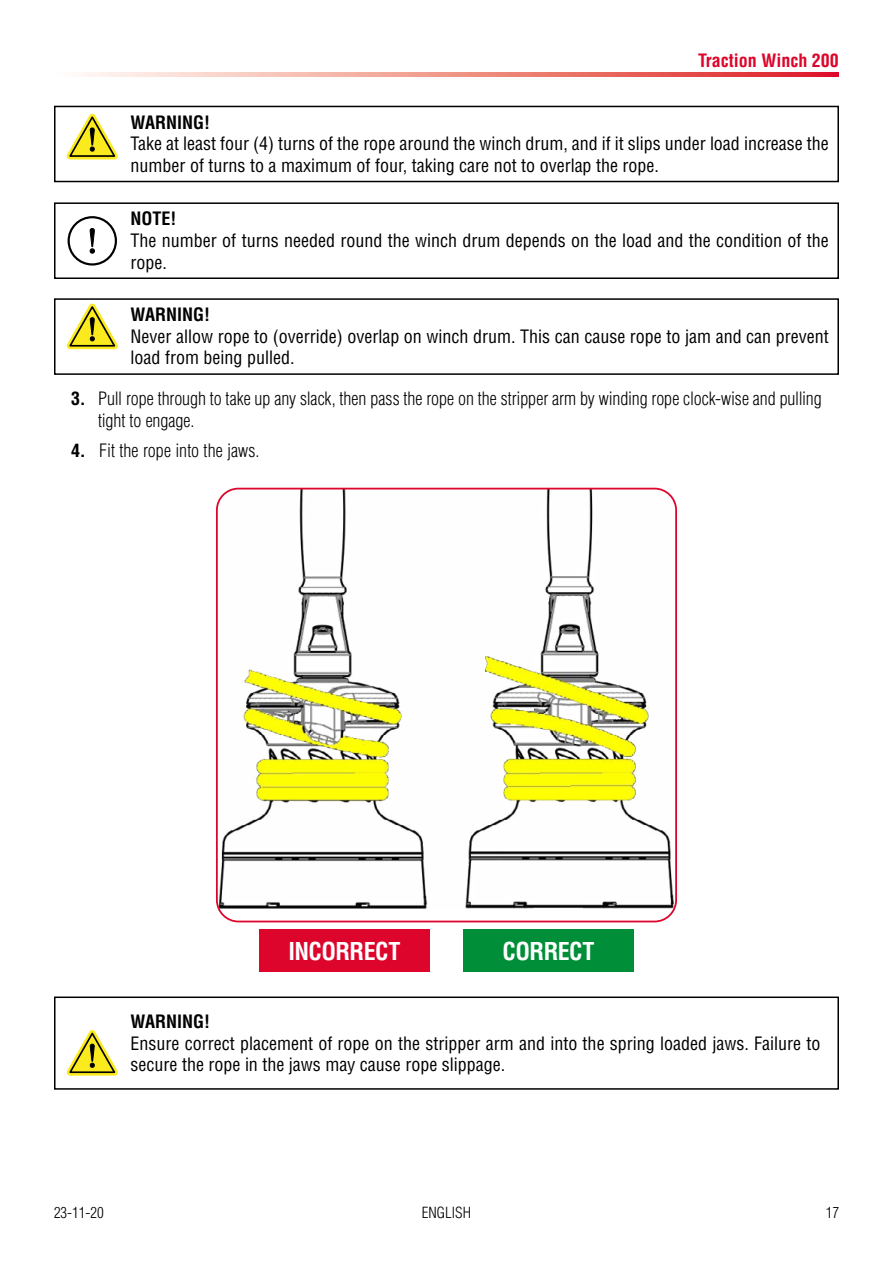
<style>
.page{position:relative;width:893px;height:1263px;background:#fff}
.page>*{position:absolute;margin:0;border:0;box-sizing:border-box;transform-origin:0 0}
.t1{font:700 condensed 24px "Helvetica LT Std";letter-spacing:-.02em;color:#fff}
.t2{font:condensed 18px/21.6px "Helvetica LT Std";color:#000}
.t3{font:300 condensed 18px/21.8px "Helvetica LT Std";letter-spacing:-.005em;color:#000}
.t4{font:700 condensed 18px "Helvetica LT Std";color:#000}
.t5{font:700 condensed 18px "Helvetica LT Std";color:#dd052b}
.t6{font:300 condensed 15px "Helvetica LT Std";color:#000}
.s1{font-weight:700}
</style>
<div class="page">
<svg style="left:85px;top:72px;width:754px;height:5px;background:#ee8e87"></svg>
<div style="left:54px;top:298px;width:785px;height:77px;border:2px solid #000"></div>
<svg style="left:67px;top:304px;width:51px;height:45px"></svg>
<div style="left:54px;top:106px;width:785px;height:76px;border:2px solid #000"></div>
<svg style="left:67px;top:114px;width:51px;height:45px"></svg>
<div style="left:54px;top:202px;width:785px;height:77px;border:2px solid #000"></div>
<div style="left:68px;top:216px;width:49px;height:50px;border:2px solid #000;border-radius:50%"></div>
<svg style="left:90px;top:228px;width:5px;height:26px"></svg>
<img style="left:217px;top:489px;width:459px;height:420px">
<div style="left:216px;top:488px;width:461px;height:434px;border:2px solid #dd052b;border-radius:22px"></div>
<div style="left:463px;top:930px;width:171px;height:42px;background:#008f38"></div>
<div style="left:259px;top:930px;width:170px;height:42px;background:#dd052b"></div>
<div style="left:54px;top:996px;width:785px;height:94px;border:2px solid #000"></div>
<svg style="left:67px;top:1030px;width:51px;height:46px"></svg>
<p class="t5" style="left:698px;top:49px;width:142px">Traction Winch 200</p>
<p class="t4" style="left:131px;top:111px;width:81px">WARNING!</p>
<p class="t2" style="left:131px;top:133px;width:700px">Take at least four (4) turns of the rope around the winch drum, and if it slips under load increase the number of turns to a maximum of four, taking care not to overlap the rope.</p>
<p class="t4" style="left:131px;top:208px;width:47px">NOTE!</p>
<p class="t2" style="left:131px;top:229px;width:700px">The number of turns needed round the winch drum depends on the load and the condition of the rope.</p>
<p class="t4" style="left:131px;top:303px;width:81px">WARNING!</p>
<p class="t2" style="left:131px;top:325px;width:700px">Never allow rope to (override) overlap on winch drum. This can cause rope to jam and can prevent load from being pulled.</p>
<p class="t3" style="left:98px;top:388px;width:725px;text-indent:-27px"><span class="s1">3.</span> Pull rope through to take up any slack, then pass the rope on the stripper arm by winding rope clock-wise and pulling tight to engage.</p>
<p class="t3" style="left:71px;top:440px;width:187px"><span class="s1">4.</span> Fit the rope into the jaws.</p>
<h1 class="t1" style="left:288px;top:936px;width:114px">INCORRECT</h1>
<h1 class="t1" style="left:502px;top:936px;width:94px">CORRECT</h1>
<p class="t4" style="left:131px;top:1010px;width:81px">WARNING!</p>
<p class="t2" style="left:131px;top:1032px;width:691px">Ensure correct placement of rope on the stripper arm and into the spring loaded jaws. Failure to secure the rope in the jaws may cause rope slippage.</p>
<p class="t6" style="left:54px;top:1204px;width:51px">23-11-20</p>
<p class="t6" style="left:422px;top:1204px;width:51px">ENGLISH</p>
<p class="t6" style="left:826px;top:1204px;width:15px">17</p>
</div>
